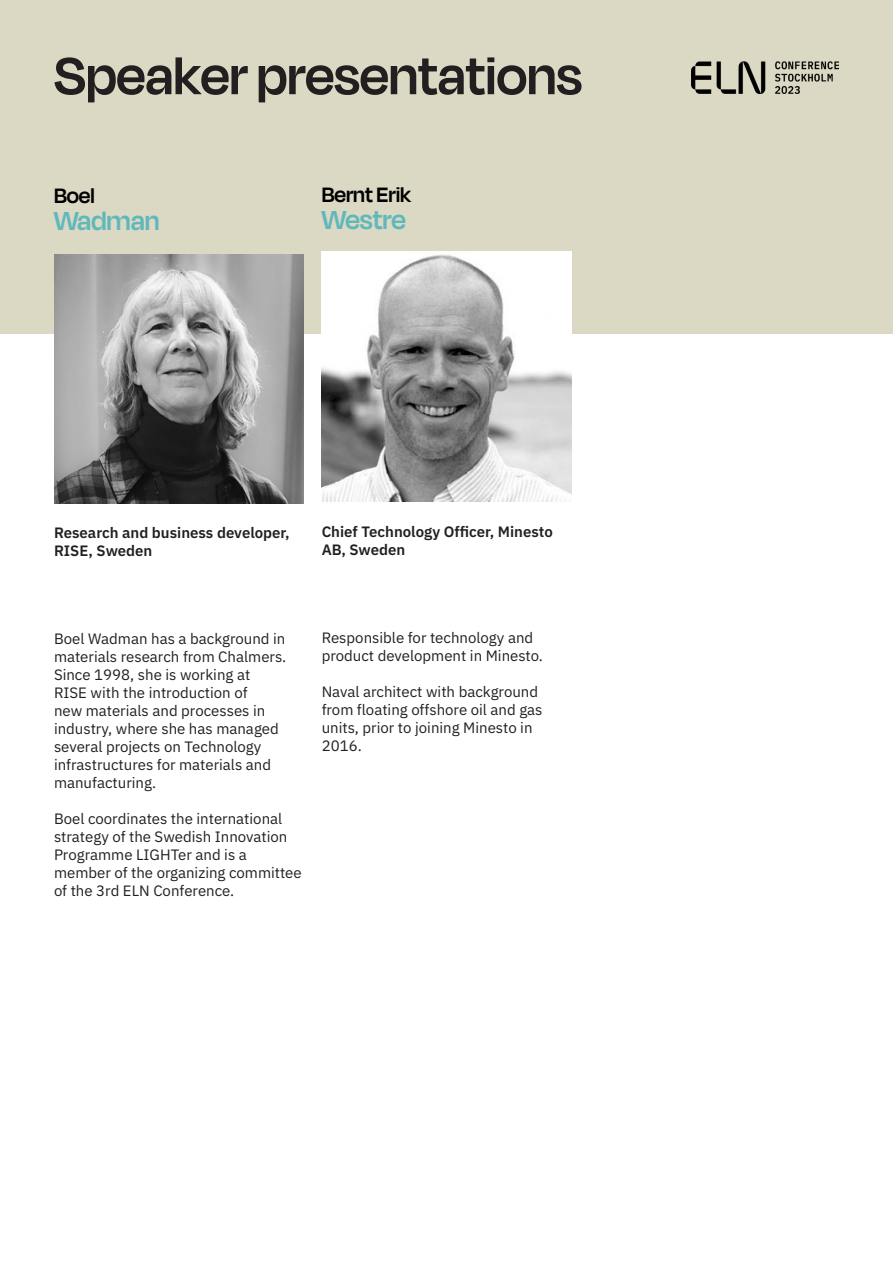
<style>
.page{position:relative;width:893px;height:1263px;background:#fff}
.page>*{position:absolute;margin:0;border:0;box-sizing:border-box;transform-origin:0 0}
.t1{font:600 60px "Degular Display";color:#231f20}
.t2{font:600 30px "Degular Display";color:#61b8ba}
.t3{font:600 24px "Degular Display";color:#000}
.t4{font:15px/18px "IBM Plex Sans";color:#231f20}
.t5{font:600 15px/18px "IBM Plex Sans";color:#231f20}
</style>
<div class="page">
<div style="left:0;top:0;width:893px;height:333px;background:#dbd9c4"></div>
<img style="left:54px;top:254px;width:250px;height:250px">
<img style="left:322px;top:252px;width:249px;height:250px">
<img style="left:692px;top:62px;width:147px;height:31px">
<p class="t1" style="left:54px;top:41px;width:530px">Speaker presentations</p>
<p class="t3" style="left:54px;top:182px;width:42px">Boel</p>
<p class="t2" style="left:54px;top:204px;width:107px">Wadman</p>
<p class="t3" style="left:322px;top:181px;width:91px">Bernt Erik</p>
<p class="t2" style="left:322px;top:202px;width:86px">Westre</p>
<p class="t5" style="left:54px;top:522px;width:237px">Research and business developer,<br>RISE, Sweden</p>
<p class="t5" style="left:322px;top:521px;width:233px">Chief Technology Officer, Minesto<br>AB, Sweden</p>
<p class="t4" style="left:54px;top:629px;width:234px">Boel Wadman has a background in materials research from Chalmers.<br>Since 1998, she is working at<br>RISE with the introduction of<br>new materials and processes in industry, where she has managed several projects on Technology infrastructures for materials and manufacturing.</p>
<p class="t4" style="left:54px;top:809px;width:249px">Boel coordinates the international strategy of the Swedish Innovation<br>Programme LIGHTer and is a member of the organizing committee of the 3rd ELN Conference.</p>
<p class="t4" style="left:322px;top:628px;width:223px">Responsible for technology and product development in Minesto.</p>
<p class="t4" style="left:322px;top:682px;width:218px">Naval architect with background</p>
<p class="t4" style="left:322px;top:700px;width:222px">from floating offshore oil and gas units, prior to joining Minesto in<br>2016.</p>
</div>
